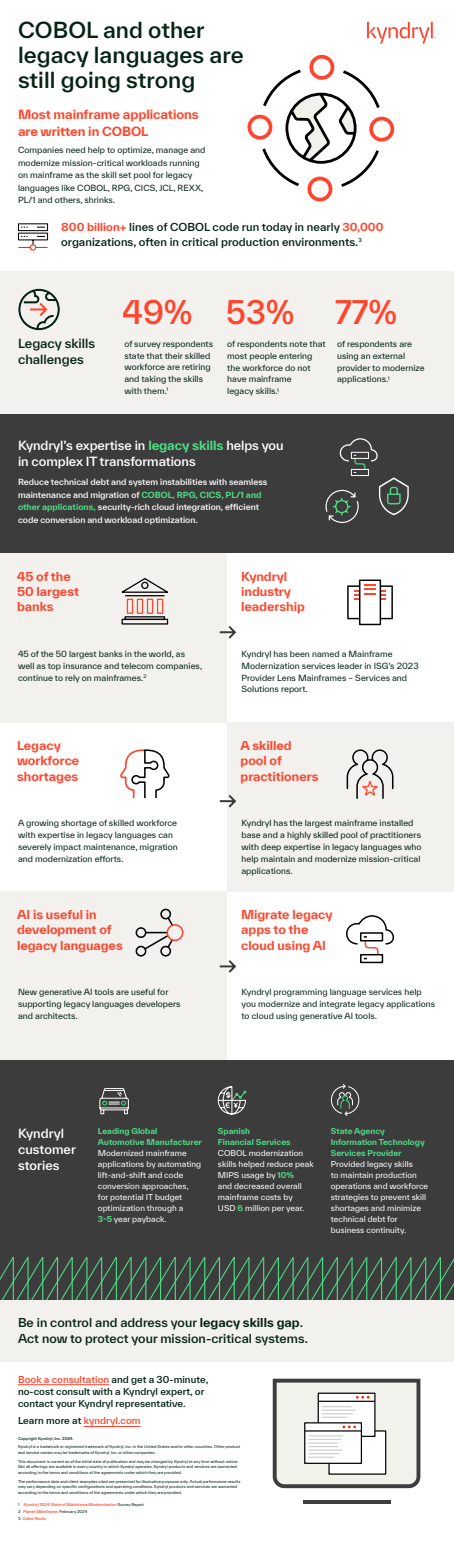
<style>
.page{position:relative;width:454px;height:1544px;background:#fff}
.page>*{position:absolute;margin:0;border:0;box-sizing:border-box;transform-origin:0 0}
.t1{font:500 31.5px "TWK Everett";color:#ff462d;scale:.95 1}
.t2{font:500 21.35px/24.8px "TWK Everett";letter-spacing:.005em;color:#042315}
.t3{font:500 12.25px/16px "TWK Everett";letter-spacing:-.005em;color:#fff}
.t4{font:700 12.25px/16.6px "TWK Everett";letter-spacing:-.005em;color:#ff462d}
.t5{font:500 12.25px/15.4px "TWK Everett";color:#042315}
.t6{font:700 11.9px/15.4px "TWK Everett";color:#ff462d}
.t7{font:500 11.9px/15.9px "TWK Everett";letter-spacing:.005em;color:#042315}
.t8{font:500 10.71px/14.3px "TWK Everett";letter-spacing:.005em;color:#042315}
.t9{font:500 9.27px/11.9px "TWK Everett";letter-spacing:.005em;color:#042315}
.t10{font:8.22px/11.9px "TWK Everett";letter-spacing:.005em;color:#042315}
.t11{font:500 8.22px/12.5px "TWK Everett";color:#fff}
.t12{font:7.8px/11px "TWK Everett";letter-spacing:.005em;color:#fff}
.Legal_copy{font:3.85px "TWK Everett";color:#042315}
.Legal_copy-2{font:italic 500 3.85px "TWK Everett";color:#ff462d}
.Legal_copy-3{font:500 3.85px "TWK Everett";color:#042315}
.s1{font-weight:700;color:#ff462d}
.s2{font-weight:700;color:#4cdd84}
.s3{font-weight:700}
.s4{color:#ff462d}
.s5{font-weight:400;font-style:normal;color:#042315}
</style>
<div class="page">
<div style="left:0;top:1299px;width:454px;height:62px;background:#f2f1ee"></div>
<svg style="left:367px;top:22px;width:68px;height:22px"></svg>
<svg style="left:247px;top:55px;width:145px;height:146px"></svg>
<svg style="left:18px;top:223px;width:31px;height:27px"></svg>
<div style="left:0;top:271px;width:454px;height:143px;background:#f2f1ee"></div>
<div style="left:0;top:553px;width:227px;height:169px;background:#f2f1ee"></div>
<div style="left:0;top:891px;width:227px;height:169px;background:#f2f1ee"></div>
<div style="left:227px;top:722px;width:227px;height:169px;background:#f2f1ee"></div>
<div style="left:0;top:414px;width:454px;height:139px;background:#3d3c3c"></div>
<div style="left:0;top:1060px;width:454px;height:239px;background:#3d3c3c"></div>
<svg style="left:18px;top:288px;width:42px;height:42px"></svg>
<svg style="left:0;top:1257px;width:454px;height:42px"></svg>
<svg style="left:220px;top:626px;width:16px;height:12px"></svg>
<svg style="left:220px;top:795px;width:16px;height:12px"></svg>
<svg style="left:220px;top:960px;width:16px;height:12px"></svg>
<svg style="left:121px;top:578px;width:48px;height:47px"></svg>
<svg style="left:347px;top:579px;width:46px;height:46px"></svg>
<svg style="left:120px;top:749px;width:50px;height:50px"></svg>
<svg style="left:346px;top:749px;width:47px;height:49px"></svg>
<svg style="left:346px;top:915px;width:48px;height:49px"></svg>
<svg style="left:325px;top:438px;width:83px;height:85px"></svg>
<svg style="left:303px;top:1500px;width:87px;height:3px"></svg>
<svg style="left:273px;top:1378px;width:147px;height:110px"></svg>
<svg style="left:99px;top:1088px;width:30px;height:26px"></svg>
<svg style="left:217px;top:1086px;width:29px;height:28px"></svg>
<svg style="left:330px;top:1084px;width:29px;height:32px"></svg>
<hr style="left:18px;top:1384px;width:91px;height:1px;background:#ff462d">
<hr style="left:84px;top:1426px;width:56px;height:1px;background:#ff462d">
<svg style="left:135px;top:908px;width:38px;height:49px"></svg>
<div style="left:166px;top:924px;width:17px;height:17px;border:2px solid #ff462d;border-radius:50%"></div>
<p class="t2" style="left:18px;top:17px;width:227px">COBOL and other legacy languages are still going strong</p>
<p class="t4" style="left:18px;top:106px;width:182px">Most mainframe applications are written in COBOL</p>
<p class="t10" style="left:18px;top:144px;width:189px;line-height:12.4px">Companies need help to optimize, manage and modernize mission-critical workloads running on mainframe as the skill set pool for legacy languages like COBOL, RPG, CICS, JCL, REXX, PL/1 and others, shrinks.</p>
<p class="t8" style="left:61px;top:220px;width:324px"><span class="s1">800 billion+</span> lines of COBOL code run today in nearly <span class="s1">30,000 </span>organizations, often in critical production environments.<sup>3</sup></p>
<p class="t5" style="left:18px;top:336px;width:79px">Legacy skills challenges</p>
<p class="t1" style="left:122px;top:290px;width:75px">49%</p>
<p class="t10" style="left:124px;top:337px;width:90px">of survey respondents state that their skilled workforce are retiring and taking the skills with them.<sup>1</sup></p>
<p class="t1" style="left:226px;top:290px;width:73px">53%</p>
<p class="t10" style="left:227px;top:337px;width:100px">of respondents note that most people entering the workforce do not have mainframe<br>legacy skills.<sup>1</sup></p>
<p class="t1" style="left:335px;top:290px;width:66px">77%</p>
<p class="t10" style="left:337px;top:337px;width:89px">of respondents are using an external provider to modernize applications.<sup>1</sup></p>
<p class="t3" style="left:18px;top:438px;width:267px">Kyndryl’s expertise in <span class="s2">legacy skills</span> helps you in complex IT transformations</p>
<p class="t11" style="left:18px;top:476px;width:251px">Reduce technical debt and system instabilities with seamless maintenance and migration of <span class="s2">COBOL, RPG, CICS, PL/1 and other applications,</span> security-rich cloud integration, efficient code conversion and workload optimization.</p>
<p class="t6" style="left:17px;top:568px;width:63px">45 of the<br>50 largest banks</p>
<p class="t10" style="left:18px;top:647px;width:186px">45 of the 50 largest banks in the world, as well as top insurance and telecom companies, continue to rely on mainframes.<sup>2</sup></p>
<p class="t6" style="left:17px;top:737px;width:64px">Legacy workforce shortages</p>
<p class="t10" style="left:18px;top:817px;width:161px">A growing shortage of skilled workforce with expertise in legacy languages can severely impact maintenance, migration and modernization efforts.</p>
<p class="t6" style="left:17px;top:906px;width:107px">AI is useful in development of legacy languages</p>
<p class="t10" style="left:18px;top:986px;width:164px">New generative AI tools are useful for supporting legacy languages developers and architects.</p>
<p class="t6" style="left:241px;top:568px;width:65px">Kyndryl industry leadership</p>
<p class="t10" style="left:241px;top:647px;width:179px">Kyndryl has been named a Mainframe Modernization services leader in ISG’s 2023<br>Provider Lens Mainframes – Services and Solutions report.</p>
<p class="t6" style="left:240px;top:737px;width:79px">A skilled pool of practitioners</p>
<p class="t10" style="left:241px;top:817px;width:181px">Kyndryl has the largest mainframe installed base and a highly skilled pool of practitioners with deep expertise in legacy languages who help maintain and modernize mission-critical applications.</p>
<p class="t6" style="left:241px;top:906px;width:93px">Migrate legacy apps to the cloud using AI</p>
<p class="t10" style="left:241px;top:986px;width:195px">Kyndryl programming language services help you modernize and integrate legacy applications to cloud using generative AI tools.</p>
<p class="t3" style="left:18px;top:1125px;width:59px">Kyndryl customer stories</p>
<p class="t12" style="left:98px;top:1125px;width:105px"><span class="s2">Leading Global<br>Automotive Manufacturer<br></span>Modernized mainframe applications by automating lift-and-shift and code conversion approaches,<br>for potential IT budget optimization through a<br><span class="s2">3-5</span> year payback.</p>
<p class="t12" style="left:218px;top:1125px;width:97px"><span class="s2">Spanish<br>Financial Services<br></span>COBOL modernization skills helped reduce peak<br>MIPS usage by <span class="s2">10%<br></span>and decreased overall mainframe costs by<br>USD <span class="s2">6</span> million per year.</p>
<p class="t12" style="left:331px;top:1125px;width:99px"><span class="s2">State Agency<br>Information Technology<br>Services Provider<br></span>Provided legacy skills<br>to maintain production operations and workforce strategies to prevent skill shortages and minimize technical debt for business continuity.</p>
<p class="t7" style="left:18px;top:1314px;width:291px">Be in control and address your <span class="s3">legacy skills gap</span>.<br>Act now to protect your mission-critical systems.</p>
<p class="t9" style="left:18px;top:1373px;width:192px"><span class="s4">Book a consultation</span> and get a 30-minute, no-cost consult with a Kyndryl expert, or contact your Kyndryl representative.</p>
<p class="t9" style="left:18px;top:1414px;width:124px">Learn more at <span class="s4">kyndryl.com</span></p>
<p class="Legal_copy-3" style="left:18px;top:1436px;width:57px">Copyright Kyndryl, Inc. 2024.</p>
<p class="Legal_copy" style="left:18px;top:1444px;width:224px">Kyndryl is a trademark or registered trademark of Kyndryl, Inc. in the United States and/or other countries. Other product</p>
<p class="Legal_copy" style="left:18px;top:1449px;width:139px">and service names may be trademarks of Kyndryl, Inc. or other companies.</p>
<p class="Legal_copy" style="left:18px;top:1458px;width:222px">This document is current as of the initial date of publication and may be changed by Kyndryl at any time without notice.</p>
<p class="Legal_copy" style="left:18px;top:1464px;width:220px">Not all offerings are available in every country in which Kyndryl operates. Kyndryl products and services are warranted</p>
<p class="Legal_copy" style="left:18px;top:1469px;width:165px">according to the terms and conditions of the agreements under which they are provided.</p>
<p class="Legal_copy" style="left:18px;top:1478px;width:224px">The performance data and client examples cited are presented for illustrative purposes only. Actual performance results</p>
<p class="Legal_copy" style="left:18px;top:1484px;width:221px">may vary depending on specific configurations and operating conditions. Kyndryl products and services are warranted</p>
<p class="Legal_copy" style="left:18px;top:1489px;width:165px">according to the terms and conditions of the agreements under which they are provided.</p>
<p class="Legal_copy-2" style="left:18px;top:1502px;width:128px"><span class="s5">1</span> Kyndryl 2024 State of Mainframe Modernization <span class="s5">Survey Report</span></p>
<p class="Legal_copy-2" style="left:18px;top:1508px;width:71px"><span class="s5">2</span> Planet Mainframe<span class="s5">, February 2024</span></p>
<p class="Legal_copy-2" style="left:18px;top:1515px;width:30px"><span class="s5">3</span> Cobol Rocks</p>
</div>
